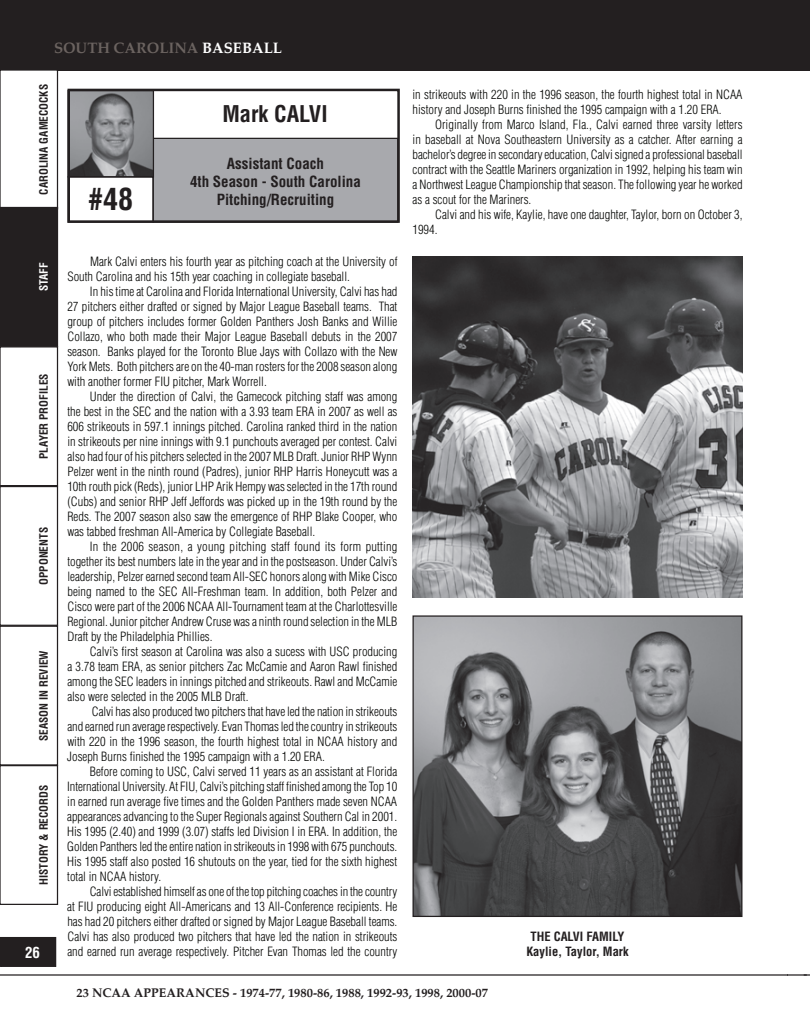
<style>
.page{position:relative;width:810px;height:1035px;background:#fff}
.page>*{position:absolute;margin:0;border:0;box-sizing:border-box;transform-origin:0 0}
.t1{font:700 condensed 30px "Helvetica";color:#231f20}
.t2{font:700 condensed 22.5px "Helvetica";color:#231f20}
.t3{font:700 condensed 15px/18px "Helvetica";color:#231f20;text-align:center}
.t4{font:700 15px "Palatino";color:#6b6360}
.t5{font:700 condensed 15px "Helvetica";color:#fff}
.t6{font:300 condensed 12.5px/15px "Helvetica";color:#040503;text-align:justify}
.t7{font:700 12.5px "Palatino";color:#231f20}
.t8{font:700 condensed 12.5px/15px "Helvetica";color:#231f20;text-align:center}
.t9{font:700 condensed 11.25px "Helvetica";color:#231f20}
.t10{font:700 condensed 11.25px "Helvetica";color:#fff}
.s1{color:#fff}
</style>
<div class="page">
<div style="left:0;top:0;width:788px;height:71px;background:#231f20"></div>
<hr style="left:0;top:974px;width:788px;height:2px;background:#231f20">
<div style="left:1px;top:938px;width:55px;height:28px;background:#231f20"></div>
<div style="left:0;top:937px;width:56px;height:30px;border:1px solid #231f20"></div>
<div style="left:0;top:69px;width:58px;height:140px;border:1px solid #231f20"></div>
<div style="left:0;top:208px;width:58px;height:138px;background:#231f20"></div>
<div style="left:0;top:346px;width:58px;height:140px;border:1px solid #231f20"></div>
<div style="left:0;top:486px;width:58px;height:140px;border:1px solid #231f20"></div>
<div style="left:0;top:626px;width:58px;height:140px;border:1px solid #231f20"></div>
<div style="left:0;top:765px;width:58px;height:140px;border:1px solid #231f20"></div>
<svg style="left:788px;top:974px;width:22px;height:2px"></svg>
<div style="left:788px;top:0;width:22px;height:71px;background:#231f20"></div>
<img style="left:414px;top:617px;width:326px;height:298px">
<div style="left:412px;top:615px;width:330px;height:302px;border:1px solid #231f20"></div>
<div style="left:153px;top:138px;width:245px;height:84px;background:#a8a9ad"></div>
<div style="left:152px;top:138px;width:246px;height:85px;border:1px solid #231f20"></div>
<img style="left:71px;top:92px;width:81px;height:83px">
<div style="left:68px;top:90px;width:86px;height:87px;border:1px solid #231f20"></div>
<div style="left:68px;top:176px;width:86px;height:47px;border:1px solid #231f20"></div>
<div style="left:68px;top:89px;width:332px;height:134px;border:2px solid #231f20"></div>
<img style="left:412px;top:256px;width:330px;height:342px">
<p class="t4" style="left:54px;top:38px;width:230px">SOUTH CAROLINA <span class="s1">BASEBALL</span></p>
<p class="t9" style="left:37px;top:195px;width:112px;rotate:-90deg">Carolina Gamecocks</p>
<p class="t10" style="left:37px;top:291px;width:30px;rotate:-90deg">STAFF</p>
<p class="t9" style="left:37px;top:459px;width:86px;rotate:-90deg">PLAYER PROFILES</p>
<p class="t9" style="left:37px;top:585px;width:58px;rotate:-90deg">OPPONENTS</p>
<p class="t9" style="left:37px;top:565px;width:26px;rotate:-90deg">N</p>
<p class="t9" style="left:37px;top:741px;width:92px;rotate:-90deg">SEASON IN REVIEW</p>
<p class="t9" style="left:37px;top:741px;width:38px;rotate:-90deg">S</p>
<p class="t9" style="left:37px;top:885px;width:101px;rotate:-90deg">HISTORY &amp; RECORDS</p>
<p class="t5" style="left:25px;top:943px;width:16px">26</p>
<h2 class="t2" style="left:222px;top:100px;width:104px">Mark CALVI</h2>
<p class="t3" style="left:190px;top:154px;width:172px">Assistant Coach<br>4th Season - South Carolina</p>
<h1 class="t1" style="left:88px;top:181px;width:46px">#48</h1>
<p class="t3" style="left:217px;top:190px;width:119px">Pitching/Recruiting</p>
<p class="t6" style="left:67px;top:254px;width:332px;text-indent:23px">Mark Calvi enters his fourth year as pitching coach at the University of<br>South Carolina and his 15th year coaching in collegiate baseball.</p>
<p class="t6" style="left:67px;top:284px;width:332px;text-indent:23px">In his time at Carolina and Florida International University, Calvi has had 27 pitchers either drafted or signed by Major League Baseball teams. That group of pitchers includes former Golden Panthers Josh Banks and Willie Collazo, who both made their Major League Baseball debuts in the 2007 season. Banks played for the Toronto Blue Jays with Collazo with the New York Mets. Both pitchers are on the 40-man rosters for the 2008 season along with another former FIU pitcher, Mark Worrell.</p>
<p class="t6" style="left:67px;top:389px;width:332px;text-indent:22px">Under the direction of Calvi, the Gamecock pitching staff was among the best in the SEC and the nation with a 3.93 team ERA in 2007 as well as 606 strikeouts in 597.1 innings pitched. Carolina ranked third in the nation in strikeouts per nine innings with 9.1 punchouts averaged per contest. Calvi also had four of his pitchers selected in the 2007 MLB Draft. Junior RHP Wynn Pelzer went in the ninth round (Padres), junior RHP Harris Honeycutt was a 10th routh pick (Reds), junior LHP Arik Hempy was selected in the 17th round (Cubs) and senior RHP Jeff Jeffords was picked up in the 19th round by the Reds. The 2007 season also saw the emergence of RHP Blake Cooper, who was tabbed freshman All-America by Collegiate Baseball.</p>
<p class="t6" style="left:67px;top:539px;width:332px;text-indent:22px">In the 2006 season, a young pitching staff found its form putting together its best numbers late in the year and in the postseason. Under Calvi’s leadership, Pelzer earned second team All-SEC honors along with Mike Cisco being named to the SEC All-Freshman team. In addition, both Pelzer and Cisco were part of the 2006 NCAA All-Tournament team at the Charlottesville Regional. Junior pitcher Andrew Cruse was a ninth round selection in the MLB Draft by the Philadelphia Phillies.</p>
<p class="t6" style="left:67px;top:644px;width:332px;text-indent:23px">Calvi’s first season at Carolina was also a sucess with USC producing a 3.78 team ERA, as senior pitchers Zac McCamie and Aaron Rawl finished among the SEC leaders in innings pitched and strikeouts. Rawl and McCamie also were selected in the 2005 MLB Draft.</p>
<p class="t6" style="left:67px;top:704px;width:332px;text-indent:25px">Calvi has also produced two pitchers that have led the nation in strikeouts and earned run average respectively. Evan Thomas led the country in strikeouts with 220 in the 1996 season, the fourth highest total in NCAA history and Joseph Burns finished the 1995 campaign with a 1.20 ERA.</p>
<p class="t6" style="left:67px;top:764px;width:332px;text-indent:23px">Before coming to USC, Calvi served 11 years as an assistant at Florida International University. At FIU, Calvi’s pitching staff finished among the Top 10 in earned run average five times and the Golden Panthers made seven NCAA appearances advancing to the Super Regionals against Southern Cal in 2001.<br>His 1995 (2.40) and 1999 (3.07) staffs led Division I in ERA. In addition, the Golden Panthers led the entire nation in strikeouts in 1998 with 675 punchouts.<br>His 1995 staff also posted 16 shutouts on the year, tied for the sixth highest total in NCAA history.</p>
<p class="t6" style="left:67px;top:884px;width:332px;text-indent:22px">Calvi established himself as one of the top pitching coaches in the country at FIU producing eight All-Americans and 13 All-Conference recipients. He has had 20 pitchers either drafted or signed by Major League Baseball teams.<br>Calvi has also produced two pitchers that have led the nation in strikeouts and earned run average respectively. Pitcher Evan Thomas led the country</p>
<p class="t6" style="left:412px;top:87px;width:332px">in strikeouts with 220 in the 1996 season, the fourth highest total in NCAA history and Joseph Burns finished the 1995 campaign with a 1.20 ERA.</p>
<p class="t6" style="left:413px;top:117px;width:332px;text-indent:22px">Originally from Marco Island, Fla., Calvi earned three varsity letters in baseball at Nova Southeastern University as a catcher. After earning a bachelor’s degree in secondary education, Calvi signed a professional baseball contract with the Seattle Mariners organization in 1992, helping his team win a Northwest League Championship that season. The following year he worked as a scout for the Mariners.</p>
<p class="t6" style="left:412px;top:207px;width:332px;text-indent:23px">Calvi and his wife, Kaylie, have one daughter, Taylor, born on October 3,<br>1994.</p>
<p class="t8" style="left:526px;top:929px;width:104px">The Calvi Family<br>Kaylie, Taylor, Mark</p>
<p class="t7" style="left:77px;top:985px;width:93px">23 NCAA APPEARANCES</p>
<p class="t7" style="left:233px;top:985px;width:257px">- 1974-77, 1980-86, 1988, 1992-93, 1998, 2000-07</p>
<p class="t7" style="left:159px;top:985px;width:10px">EA</p>
</div>
